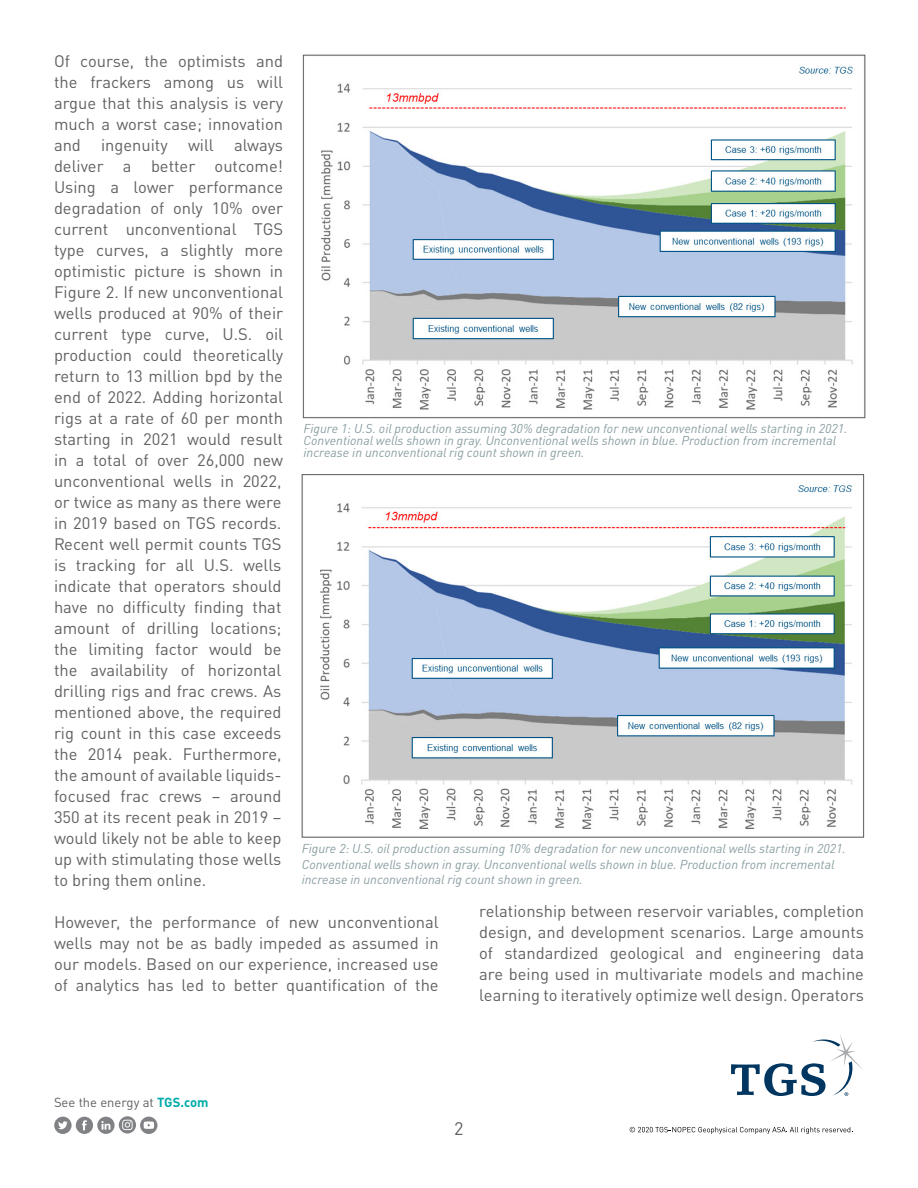
<style>
.page{position:relative;width:918px;height:1188px;background:#fff}
.page>*{position:absolute;margin:0;border:0;box-sizing:border-box;transform-origin:0 0}
.t1{font:18px "DINOT";color:#606163}
.t2{font:16.5px/21px "DINOT";color:#606163;text-align:justify}
.t3{font:13.05px "DINOT";color:#5f6062}
.t4{font:italic 12.75px/12px "DINOT";color:#899da1}
.s1{font-weight:700;color:#00aaab}
</style>
<div class="page">
<svg style="left:630px;top:1127px;width:223px;height:7px"></svg>
<svg style="left:731px;top:1035px;width:132px;height:61px"></svg>
<svg style="left:54px;top:1116px;width:103px;height:18px"></svg>
<img style="left:321px;top:66px;width:532px;height:344px">
<img style="left:320px;top:485px;width:533px;height:344px">
<p class="t2" style="left:54px;top:50px;width:231px">Of course, the optimists and the frackers among us will argue that this analysis is very much a worst case; innovation and ingenuity will always deliver a better outcome!<br>Using a lower performance degradation of only 10% over current unconventional TGS type curves, a slightly more optimistic picture is shown in Figure 2. If new unconventional wells produced at 90% of their current type curve, U.S. oil production could theoretically return to 13 million bpd by the end of 2022. Adding horizontal rigs at a rate of 60 per month starting in 2021 would result in a total of over 26,000 new unconventional wells in 2022, or twice as many as there were in 2019 based on TGS records.<br>Recent well permit counts TGS is tracking for all U.S. wells indicate that operators should have no difficulty finding that amount of drilling locations; the limiting factor would be the availability of horizontal drilling rigs and frac crews. As mentioned above, the required rig count in this case exceeds the 2014 peak. Furthermore, the amount of available liquids&shy;focused frac crews – around 350 at its recent peak in 2019 – would likely not be able to keep up with stimulating those wells to bring them online.</p>
<p class="t2" style="left:54px;top:911px;width:386px">However, the performance of new unconventional wells may not be as badly impeded as assumed in our models. Based on our experience, increased use of analytics has led to better quantification of the</p>
<p class="t2" style="left:479px;top:900px;width:386px">relationship between reservoir variables, completion design, and development scenarios. Large amounts of standardized geological and engineering data are being used in multivariate models and machine learning to iteratively optimize well design. Operators</p>
<p class="t4" style="left:303px;top:423px;width:545px">Figure 1: U.S. oil production assuming 30% degradation for new unconventional wells starting in 2021.<br>Conventional wells shown in gray. Unconventional wells shown in blue. Production from incremental increase in unconventional rig count shown in green.</p>
<p class="t4" style="left:302px;top:841px;width:545px;line-height:15.3px">Figure 2: U.S. oil production assuming 10% degradation for new unconventional wells starting in 2021.<br>Conventional wells shown in gray. Unconventional wells shown in blue. Production from incremental increase in unconventional rig count shown in green.</p>
<p class="t3" style="left:54px;top:1095px;width:156px">See the energy at <span class="s1">TGS.com</span></p>
<p class="t1" style="left:454px;top:1117px;width:11px">2</p>
</div>
